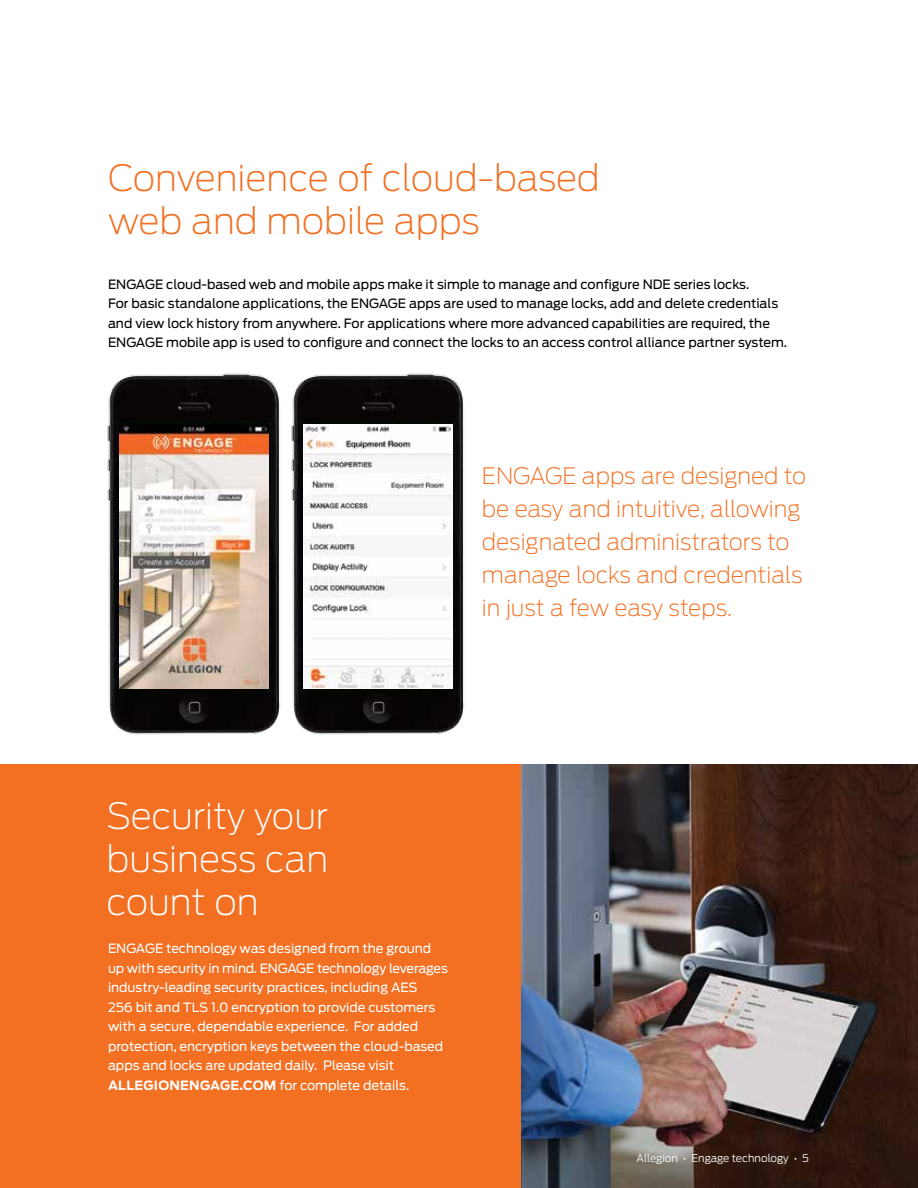
<style>
.page{position:relative;width:918px;height:1188px;background:#fff}
.page>*{position:absolute;margin:0;border:0;box-sizing:border-box;transform-origin:0 0}
.t1{font:200 36px/43.2px "Antenna";color:#f36f21}
.t2{font:200 36px/43.2px "Antenna";color:#fff;text-align:justify}
.t3{font:200 22.5px/33px "Antenna";color:#f36f21}
.t4{font:12.75px/19.5px "Antenna";color:#000}
.t5{font:12.75px/19.5px "Antenna";color:#fff}
.t6{font:300 10.5px "Antenna";color:#fff}
.s1{font-weight:700}
</style>
<div class="page">
<div style="left:0;top:765px;width:918px;height:423px;background:#f36f21"></div>
<img style="left:522px;top:765px;width:396px;height:423px">
<img style="left:107px;top:373px;width:174px;height:362px">
<img style="left:291px;top:373px;width:174px;height:362px">
<img style="left:120px;top:424px;width:148px;height:264px">
<img style="left:304px;top:424px;width:149px;height:264px">
<h1 class="t1" style="left:108px;top:156px;width:493px">Convenience of cloud-based web and mobile apps</h1>
<p class="t4" style="left:108px;top:275px;width:681px">ENGAGE cloud-based web and mobile apps make it simple to manage and configure NDE series locks.<br>For basic standalone applications, the ENGAGE apps are used to manage locks, add and delete credentials and view lock history from anywhere. For applications where more advanced capabilities are required, the ENGAGE mobile app is used to configure and connect the locks to an access control alliance partner system.</p>
<h2 class="t3" style="left:482px;top:459px;width:326px">ENGAGE apps are designed to be easy and intuitive, allowing designated administrators to manage locks and credentials in just a few easy steps.</h2>
<h1 class="t2" style="left:106px;top:794px;width:223px">Security your business can count on</h1>
<p class="t5" style="left:108px;top:939px;width:341px">ENGAGE technology was designed from the ground up with security in mind. ENGAGE technology leverages industry-leading security practices, including AES<br>256 bit and TLS 1.0 encryption to provide customers with a secure, dependable experience. For added protection, encryption keys between the cloud-based apps and locks are updated daily. Please visit <span class="s1">ALLEGIONENGAGE.COM</span> for complete details.</p>
<p class="t6" style="left:637px;top:1152px;width:174px">Allegion • Engage technology • 5</p>
</div>
